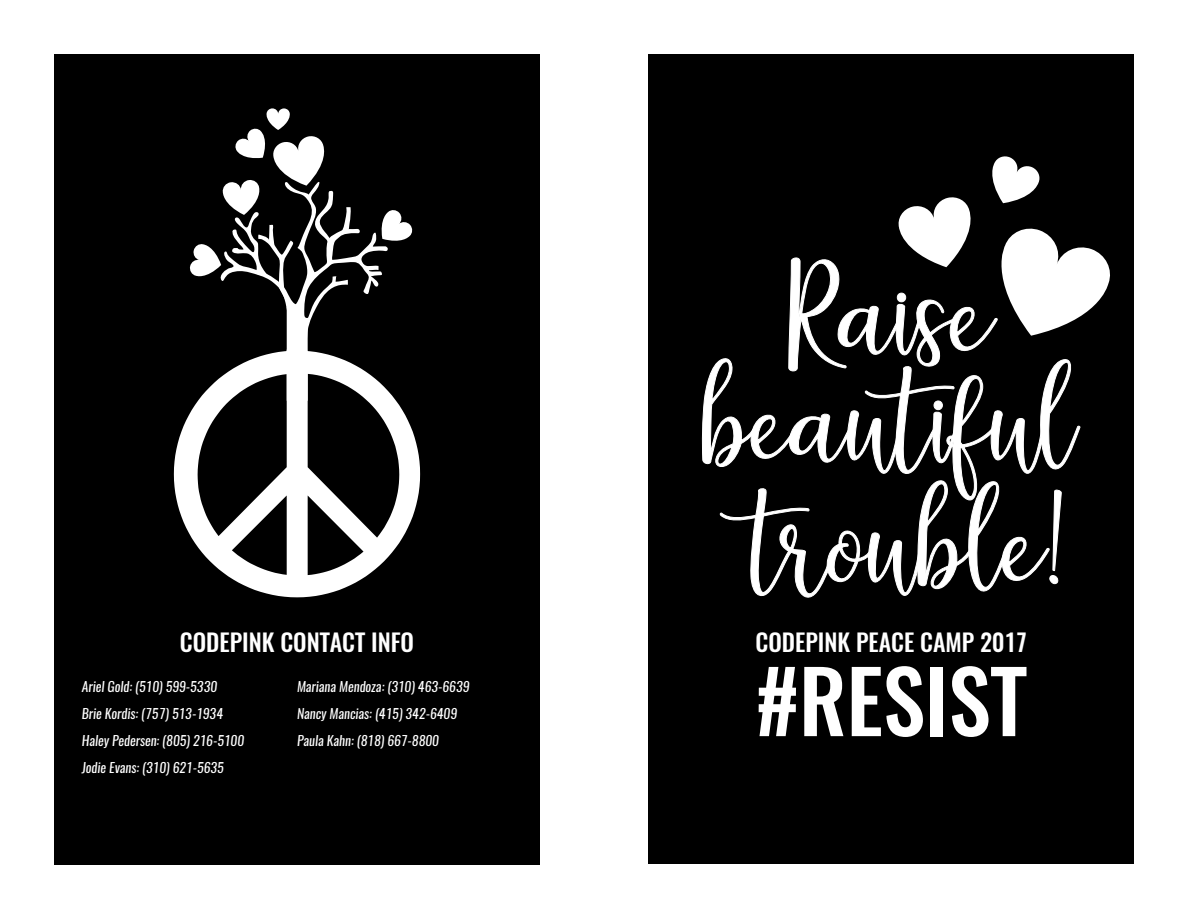
<style>
.page{position:relative;width:1188px;height:918px;background:#fff}
.page>*{position:absolute;margin:0;border:0;box-sizing:border-box;transform-origin:0 0}
.t1{font:500 85.5px "Oswald";color:#fff}
.t2{font:500 24px "Oswald";color:#fff}
.t3{font:italic 13.5px "Oswald";color:#fff}
</style>
<div class="page">
<div style="left:648px;top:54px;width:486px;height:810px;background:#000"></div>
<div style="left:54px;top:54px;width:486px;height:810px;background:#000"></div>
<svg style="left:174px;top:401px;width:246px;height:196px"></svg>
<svg style="left:190px;top:108px;width:223px;height:293px"></svg>
<svg style="left:702px;top:156px;width:408px;height:442px"></svg>
<p class="t2" style="left:180px;top:626px;width:236px">CODEPINK CONTACT INFO</p>
<p class="t3" style="left:82px;top:677px;width:137px">Ariel Gold: (510) 599-5330</p>
<p class="t3" style="left:82px;top:704px;width:143px">Brie Kordis: (757) 513-1934</p>
<p class="t3" style="left:82px;top:731px;width:164px">Haley Pedersen: (805) 216-5100</p>
<p class="t3" style="left:82px;top:758px;width:144px">Jodie Evans: (310) 621-5635</p>
<p class="t3" style="left:297px;top:677px;width:174px">Mariana Mendoza: (310) 463-6639</p>
<p class="t3" style="left:297px;top:704px;width:162px">Nancy Mancias: (415) 342-6409</p>
<p class="t3" style="left:297px;top:731px;width:143px">Paula Kahn: (818) 667-8800</p>
<p class="t2" style="left:756px;top:626px;width:273px">CODEPINK PEACE CAMP 2017</p>
<p class="t1" style="left:756px;top:642px;width:273px">#RESIST</p>
</div>
